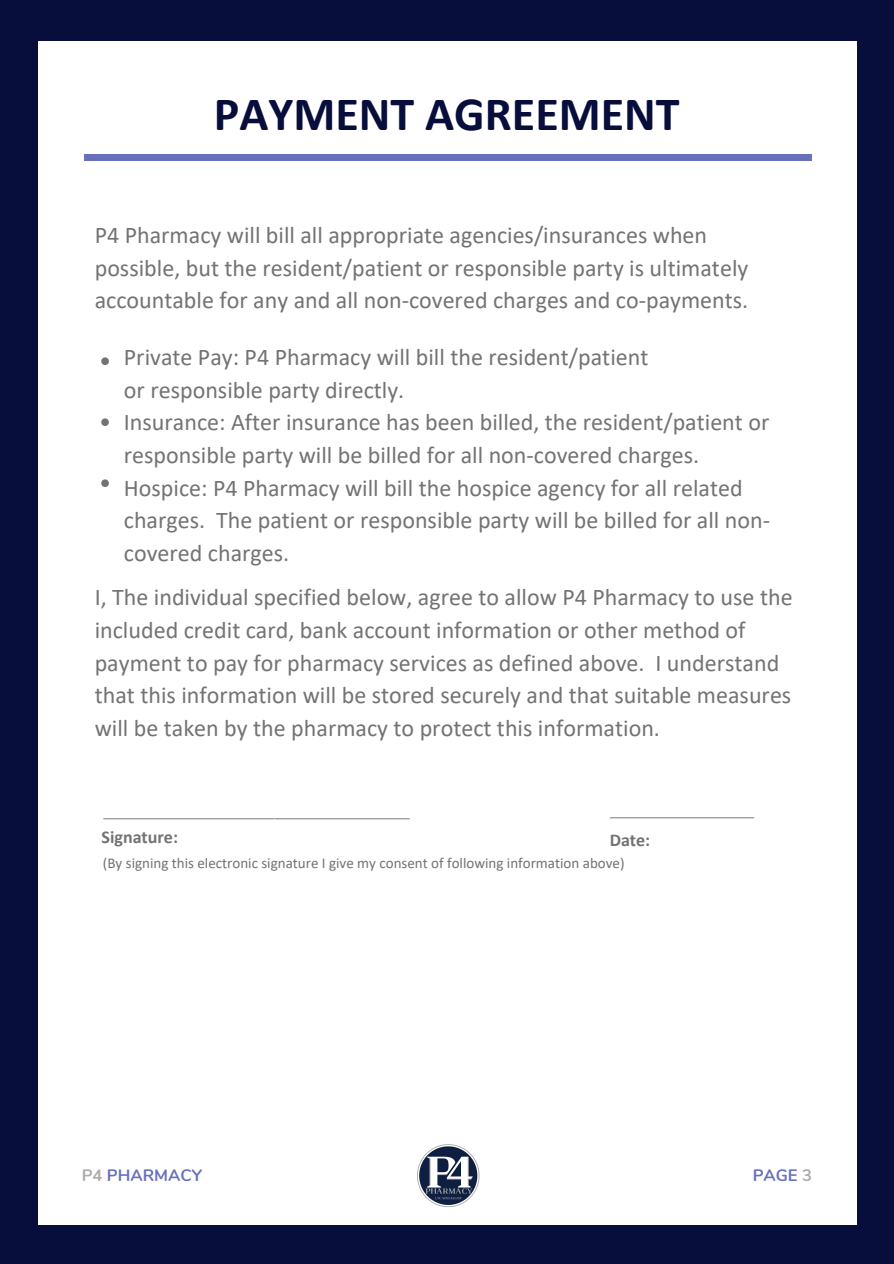
<style>
.page{position:relative;width:894px;height:1264px;background:#fff}
.page>*{position:absolute;margin:0;border:0;box-sizing:border-box;transform-origin:0 0}
.t1{font:700 48px "Calibri";color:#080e3b}
.t2{font:24px/32.7px "Calibri";color:#737373}
.t3{font:18px "Minion Pro";color:#737373}
.t4{font:700 18px "Calibri";color:#737373}
.t5{font:700 16.5px "Nunito";color:#001392}
.t6{font:15px "Calibri";color:#737373}
.s1{color:#737373}
</style>
<div class="page">
<div style="left:0;top:0;width:893px;height:1263px;background:#080e3b"></div>
<div style="left:38px;top:41px;width:818px;height:1183px;background:#fff"></div>
<div style="left:84px;top:154px;width:727px;height:6px;background:#6671bd"></div>
<svg style="left:101px;top:357px;width:8px;height:8px"></svg>
<svg style="left:101px;top:418px;width:8px;height:8px"></svg>
<svg style="left:101px;top:479px;width:8px;height:8px"></svg>
<img style="left:417px;top:1144px;width:63px;height:64px">
<h1 class="t1" style="left:214px;top:80px;width:467px">PAYMENT AGREEMENT</h1>
<p class="t2" style="left:95px;top:218px;width:655px">P4 Pharmacy will bill all appropriate agencies/insurances when possible, but the resident/patient or responsible party is ultimately accountable for any and all non-covered charges and co-payments.</p>
<p class="t2" style="left:124px;top:340px;width:647px">Private Pay: P4 Pharmacy will bill the resident/patient<br>or responsible party directly.<br>Insurance: After insurance has been billed, the resident/patient or responsible party will be billed for all non-covered charges.<br>Hospice: P4 Pharmacy will bill the hospice agency for all related charges. The patient or responsible party will be billed for all non&shy;covered charges.</p>
<p class="t2" style="left:95px;top:580px;width:699px">I, The individual specified below, agree to allow P4 Pharmacy to use the included credit card, bank account information or other method of payment to pay for pharmacy services as defined above. I understand that this information will be stored securely and that suitable measures will be taken by the pharmacy to protect this information.</p>
<p class="t3" style="left:103px;top:799px;width:308px">__________________________________</p>
<p class="t4" style="left:101px;top:824px;width:78px">Signature:</p>
<p class="t3" style="left:610px;top:798px;width:145px">________________</p>
<p class="t4" style="left:609px;top:826px;width:42px">Date:</p>
<p class="t6" style="left:103px;top:852px;width:523px">(By signing this electronic signature I give my consent of following information above)</p>
<p class="t5" style="left:82px;top:1163px;width:122px"><span class="s1">P4</span> PHARMACY</p>
<p class="t5" style="left:752px;top:1163px;width:61px">PAGE <span class="s1">3</span></p>
</div>
